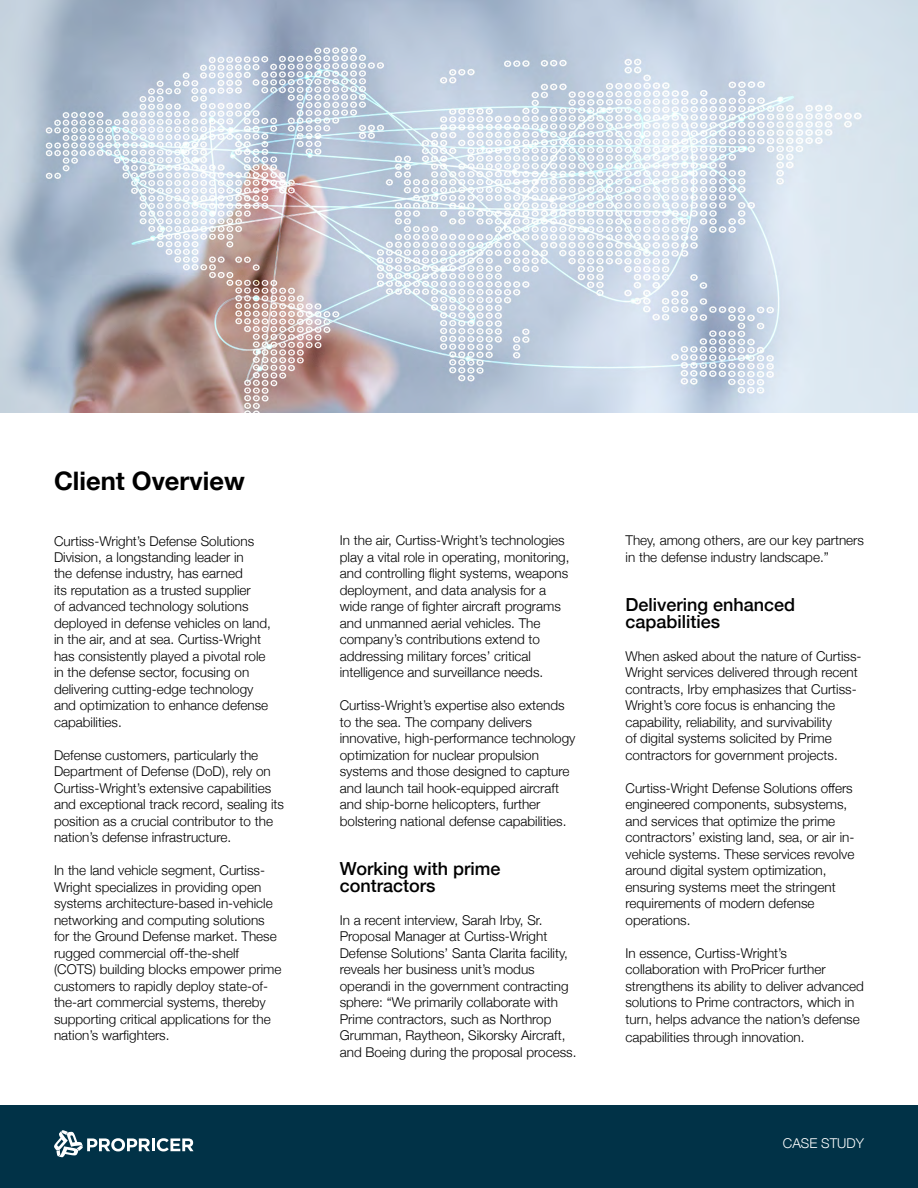
<style>
.page{position:relative;width:918px;height:1188px;background:#fff}
.page>*{position:absolute;margin:0;border:0;box-sizing:border-box;transform-origin:0 0}
.t1{font:700 25.5px "Helvetica Neue";color:#000}
.t2{font:500 18px/16.5px "Helvetica Neue";color:#000}
.t3{font:300 13.5px/16.5px "Helvetica Neue";color:#000}
.t4{font:300 13.5px "Helvetica Neue";color:#fff}
</style>
<div class="page">
<div style="left:0;top:1106px;width:918px;height:82px;background:#013247"></div>
<svg style="left:54px;top:1130px;width:140px;height:27px"></svg>
<img style="left:0;top:0;width:918px;height:412px">
<h1 class="t1" style="left:54px;top:461px;width:192px">Client Overview</h1>
<p class="t3" style="left:54px;top:531px;width:219px">Curtiss-Wright’s Defense Solutions Division, a longstanding leader in<br>the defense industry, has earned<br>its reputation as a trusted supplier<br>of advanced technology solutions deployed in defense vehicles on land, in the air, and at sea. Curtiss-Wright has consistently played a pivotal role in the defense sector, focusing on delivering cutting-edge technology and optimization to enhance defense capabilities.</p>
<p class="t3" style="left:54px;top:746px;width:232px">Defense customers, particularly the Department of Defense (DoD), rely on Curtiss-Wright’s extensive capabilities and exceptional track record, sealing its position as a crucial contributor to the nation’s defense infrastructure.</p>
<p class="t3" style="left:54px;top:861px;width:229px">In the land vehicle segment, Curtiss-Wright specializes in providing open systems architecture-based in-vehicle networking and computing solutions for the Ground Defense market. These rugged commercial off-the-shelf (COTS) building blocks empower prime customers to rapidly deploy state-of&shy;the-art commercial systems, thereby supporting critical applications for the nation’s warfighters.</p>
<p class="t3" style="left:340px;top:531px;width:231px">In the air, Curtiss-Wright’s technologies play a vital role in operating, monitoring, and controlling flight systems, weapons deployment, and data analysis for a wide range of fighter aircraft programs and unmanned aerial vehicles. The company’s contributions extend to addressing military forces’ critical intelligence and surveillance needs.</p>
<p class="t3" style="left:340px;top:696px;width:237px">Curtiss-Wright’s expertise also extends to the sea. The company delivers innovative, high-performance technology optimization for nuclear propulsion systems and those designed to capture and launch tail hook-equipped aircraft and ship-borne helicopters, further bolstering national defense capabilities.</p>
<h2 class="t2" style="left:340px;top:859px;width:162px">Working with prime contractors</h2>
<p class="t3" style="left:340px;top:911px;width:238px">In a recent interview, Sarah Irby, Sr.<br>Proposal Manager at Curtiss-Wright Defense Solutions’ Santa Clarita facility, reveals her business unit’s modus operandi in the government contracting sphere: “We primarily collaborate with Prime contractors, such as Northrop Grumman, Raytheon, Sikorsky Aircraft, and Boeing during the proposal process.</p>
<p class="t3" style="left:626px;top:531px;width:240px">They, among others, are our key partners in the defense industry landscape.”</p>
<h2 class="t2" style="left:626px;top:595px;width:171px">Delivering enhanced capabilities</h2>
<p class="t3" style="left:626px;top:647px;width:238px">When asked about the nature of Curtiss-Wright services delivered through recent contracts, Irby emphasizes that Curtiss-Wright’s core focus is enhancing the capability, reliability, and survivability<br>of digital systems solicited by Prime contractors for government projects.</p>
<p class="t3" style="left:626px;top:779px;width:231px">Curtiss-Wright Defense Solutions offers engineered components, subsystems, and services that optimize the prime contractors’ existing land, sea, or air in&shy;vehicle systems. These services revolve around digital system optimization, ensuring systems meet the stringent requirements of modern defense operations.</p>
<p class="t3" style="left:626px;top:944px;width:240px">In essence, Curtiss-Wright’s collaboration with ProPricer further strengthens its ability to deliver advanced solutions to Prime contractors, which in turn, helps advance the nation’s defense</p>
<p class="t3" style="left:626px;top:1028px;width:181px">capabilities through innovation.</p>
<p class="t4" style="left:783px;top:1132px;width:83px">CASE STUDY</p>
</div>
